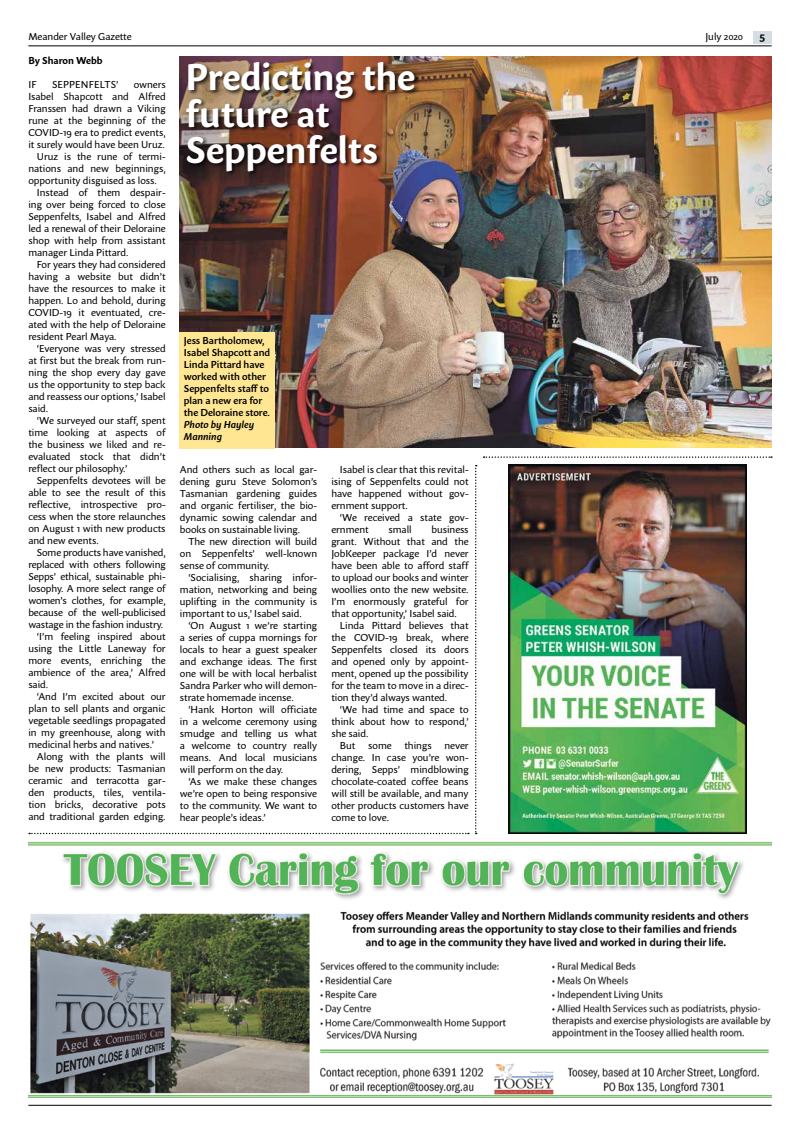
<style>
.page{position:relative;width:800px;height:1134px;background:#fff}
.page>*{position:absolute;margin:0;border:0;box-sizing:border-box;transform-origin:0 0}
.t1{font:700 37px/36px "Sharik Sans";color:#fff}
.t2{font:700 11px "Sharik Sans";color:#000}
.t3{font:10px/12px "Sharik Sans";color:#000;text-align:justify}
.t4{font:600 10px/12px "Sharik Sans";color:#000}
.t5{font:italic 600 10px/12px "Sharik Sans";color:#000}
.t6{font:700 10px "Sharik Sans";color:#000}
</style>
<div class="page">
<hr style="left:28px;top:45px;width:743px;height:1px;background:#000">
<div style="left:753px;top:31px;width:18px;height:13px;background:#d4dde2"></div>
<hr style="left:28px;top:1105px;width:743px;height:1px;background:#000">
<img style="left:28px;top:842px;width:743px;height:255px">
<img style="left:508px;top:465px;width:238px;height:368px">
<svg style="left:29px;top:833px;width:440px;height:1px"></svg>
<svg style="left:483px;top:456px;width:288px;height:2px"></svg>
<svg style="left:475px;top:465px;width:1px;height:369px"></svg>
<img style="left:180px;top:57px;width:591px;height:391px">
<div style="left:179px;top:332px;width:95px;height:116px;background:#ffe692"></div>
<div style="left:185px;top:61px;width:235px;height:116px;background:#000;opacity:.8"></div>
<p class="t3" style="left:28px;top:30px;width:105px">Meander Valley Gazette</p>
<p class="t3" style="left:705px;top:30px;width:39px">July 2020</p>
<p class="t2" style="left:759px;top:29px;width:7px">5</p>
<p class="t6" style="left:28px;top:54px;width:76px">By Sharon Webb</p>
<p class="t3" style="left:28px;top:78px;width:10px">IF</p>
<p class="t3" style="left:52px;top:78px;width:68px">SEPPENFELTS’</p>
<p class="t3" style="left:134px;top:78px;width:33px">owners</p>
<p class="t3" style="left:28px;top:90px;width:139px">Isabel Shapcott and Alfred</p>
<p class="t3" style="left:28px;top:102px;width:139px">Franssen had drawn a Viking</p>
<p class="t3" style="left:28px;top:114px;width:139px">rune at the beginning of the</p>
<p class="t3" style="left:28px;top:126px;width:139px">COVID-19 era to predict events,</p>
<p class="t3" style="left:28px;top:138px;width:138px">it surely would have been Uruz.</p>
<p class="t3" style="left:37px;top:150px;width:130px">Uruz is the rune of termi-</p>
<p class="t3" style="left:28px;top:162px;width:139px">nations and new beginnings,</p>
<p class="t3" style="left:28px;top:174px;width:130px">opportunity disguised as loss.</p>
<p class="t3" style="left:37px;top:186px;width:130px">Instead of them despair-</p>
<p class="t3" style="left:28px;top:198px;width:139px">ing over being forced to close</p>
<p class="t3" style="left:28px;top:210px;width:139px">Seppenfelts, Isabel and Alfred</p>
<p class="t3" style="left:28px;top:222px;width:139px">led a renewal of their Deloraine</p>
<p class="t3" style="left:28px;top:234px;width:139px">shop with help from assistant</p>
<p class="t3" style="left:28px;top:246px;width:102px">manager Linda Pittard.</p>
<p class="t3" style="left:37px;top:258px;width:130px">For years they had considered</p>
<p class="t3" style="left:28px;top:270px;width:139px">having a website but didn’t</p>
<p class="t3" style="left:28px;top:282px;width:139px">have the resources to make it</p>
<p class="t3" style="left:28px;top:294px;width:139px">happen. Lo and behold, during</p>
<p class="t3" style="left:28px;top:306px;width:139px">COVID-19 it eventuated, cre-</p>
<p class="t3" style="left:28px;top:318px;width:139px">ated with the help of Deloraine</p>
<p class="t3" style="left:28px;top:330px;width:90px">resident Pearl Maya.</p>
<p class="t3" style="left:37px;top:342px;width:130px">‘Everyone was very stressed</p>
<p class="t3" style="left:28px;top:354px;width:139px">at first but the break from run-</p>
<p class="t3" style="left:28px;top:366px;width:139px">ning the shop every day gave</p>
<p class="t3" style="left:28px;top:378px;width:139px">us the opportunity to step back</p>
<p class="t3" style="left:28px;top:390px;width:139px">and reassess our options,’ Isabel</p>
<p class="t3" style="left:28px;top:402px;width:21px">said.</p>
<p class="t3" style="left:37px;top:414px;width:130px">‘We surveyed our staff, spent</p>
<p class="t3" style="left:28px;top:426px;width:139px">time looking at aspects of</p>
<p class="t3" style="left:28px;top:438px;width:139px">the business we liked and re-</p>
<p class="t3" style="left:28px;top:450px;width:139px">evaluated stock that didn’t</p>
<p class="t3" style="left:28px;top:462px;width:100px">reflect our philosophy.’</p>
<p class="t3" style="left:37px;top:474px;width:130px">Seppenfelts devotees will be</p>
<p class="t3" style="left:28px;top:486px;width:139px">able to see the result of this</p>
<p class="t3" style="left:28px;top:498px;width:139px">reflective, introspective pro-</p>
<p class="t3" style="left:28px;top:510px;width:139px">cess when the store relaunches</p>
<p class="t3" style="left:28px;top:522px;width:139px">on August 1 with new products</p>
<p class="t3" style="left:28px;top:534px;width:72px">and new events.</p>
<p class="t3" style="left:37px;top:546px;width:130px">Some products have vanished,</p>
<p class="t3" style="left:28px;top:558px;width:139px">replaced with others following</p>
<p class="t3" style="left:28px;top:570px;width:139px">Sepps’ ethical, sustainable phi-</p>
<p class="t3" style="left:28px;top:582px;width:139px">losophy. A more select range of</p>
<p class="t3" style="left:28px;top:594px;width:139px">women’s clothes, for example,</p>
<p class="t3" style="left:28px;top:606px;width:139px">because of the well-publicised</p>
<p class="t3" style="left:28px;top:618px;width:136px">wastage in the fashion industry.</p>
<p class="t3" style="left:37px;top:630px;width:130px">‘I’m feeling inspired about</p>
<p class="t3" style="left:28px;top:642px;width:139px">using the Little Laneway for</p>
<p class="t3" style="left:28px;top:654px;width:139px">more events, enriching the</p>
<p class="t3" style="left:28px;top:666px;width:139px">ambience of the area,’ Alfred</p>
<p class="t3" style="left:28px;top:678px;width:21px">said.</p>
<p class="t3" style="left:37px;top:690px;width:130px">‘And I’m excited about our</p>
<p class="t3" style="left:28px;top:702px;width:139px">plan to sell plants and organic</p>
<p class="t3" style="left:28px;top:714px;width:139px">vegetable seedlings propagated</p>
<p class="t3" style="left:28px;top:726px;width:139px">in my greenhouse, along with</p>
<p class="t3" style="left:28px;top:738px;width:127px">medicinal herbs and natives.’</p>
<p class="t3" style="left:37px;top:750px;width:130px">Along with the plants will</p>
<p class="t3" style="left:28px;top:762px;width:139px">be new products: Tasmanian</p>
<p class="t3" style="left:28px;top:774px;width:139px">ceramic and terracotta gar-</p>
<p class="t3" style="left:28px;top:786px;width:139px">den products, tiles, ventila-</p>
<p class="t3" style="left:28px;top:798px;width:139px">tion bricks, decorative pots</p>
<p class="t3" style="left:28px;top:810px;width:139px">and traditional garden edging.</p>
<h1 class="t1" style="left:185px;top:58px;width:231px">Predicting the future at<br>Seppenfelts</h1>
<p class="t4" style="left:184px;top:334px;width:88px">Jess Bartholomew,<br>Isabel Shapcott and<br>Linda Pittard have worked with other<br>Seppenfelts staff to plan a new era for the Deloraine store.</p>
<p class="t5" style="left:184px;top:418px;width:72px">Photo by Hayley<br>Manning</p>
<p class="t3" style="left:331px;top:463px;width:139px;text-indent:8px">Isabel is clear that this revital&shy;ising of Seppenfelts could not have happened without gov&shy;ernment support.</p>
<p class="t3" style="left:331px;top:511px;width:139px;text-indent:8px">‘We received a state gov&shy;ernment</p>
<p class="t3" style="left:180px;top:463px;width:139px">And others such as local gar&shy;dening guru Steve Solomon’s Tasmanian gardening guides and organic fertiliser, the bio&shy;dynamic sowing calendar and books on sustainable living.</p>
<p class="t3" style="left:180px;top:535px;width:139px;text-indent:9px">The new direction will build on Seppenfelts’ well-known sense of community.</p>
<p class="t3" style="left:180px;top:571px;width:139px;text-indent:9px">‘Socialising, sharing infor&shy;mation, networking and being uplifting in the community is important to us,’ Isabel said.</p>
<p class="t3" style="left:180px;top:619px;width:139px;text-indent:9px">‘On August 1 we’re starting a series of cuppa mornings for locals to hear a guest speaker and exchange ideas. The first one will be with local herbalist Sandra Parker who will demon&shy;strate homemade incense.</p>
<p class="t3" style="left:180px;top:703px;width:139px;text-indent:9px">‘Hank Horton will officiate in a welcome ceremony using smudge and telling us what a welcome to country really means. And local musicians will perform on the day.</p>
<p class="t3" style="left:180px;top:775px;width:139px;text-indent:9px">‘As we make these changes we’re open to being responsive to the community. We want to hear people’s ideas.’</p>
<p class="t3" style="left:331px;top:523px;width:139px;text-indent:100px">business grant. Without that and the JobKeeper package I’d never have been able to afford staff to upload our books and winter woollies onto the new website.<br>I’m enormously grateful for that opportunity,’ Isabel said.</p>
<p class="t3" style="left:331px;top:619px;width:139px;text-indent:8px">Linda Pittard believes that the COVID-19 break, where Seppenfelts closed its doors and opened only by appoint&shy;ment, opened up the possibility for the team to move in a direc&shy;tion they’d always wanted.</p>
<p class="t3" style="left:340px;top:703px;width:130px">‘We had time and space to</p>
<p class="t3" style="left:331px;top:715px;width:139px">think about how to respond,’</p>
<p class="t3" style="left:331px;top:727px;width:39px">she said.</p>
<p class="t3" style="left:340px;top:739px;width:17px">But</p>
<p class="t3" style="left:368px;top:739px;width:25px">some</p>
<p class="t3" style="left:404px;top:739px;width:29px">things</p>
<p class="t3" style="left:388px;top:523px;width:25px">small</p>
<p class="t3" style="left:331px;top:739px;width:139px;text-indent:113px">never change. In case you’re won&shy;dering, Sepps’ mindblowing chocolate-coated coffee beans will still be available, and many other products customers have come to love.</p>
</div>
